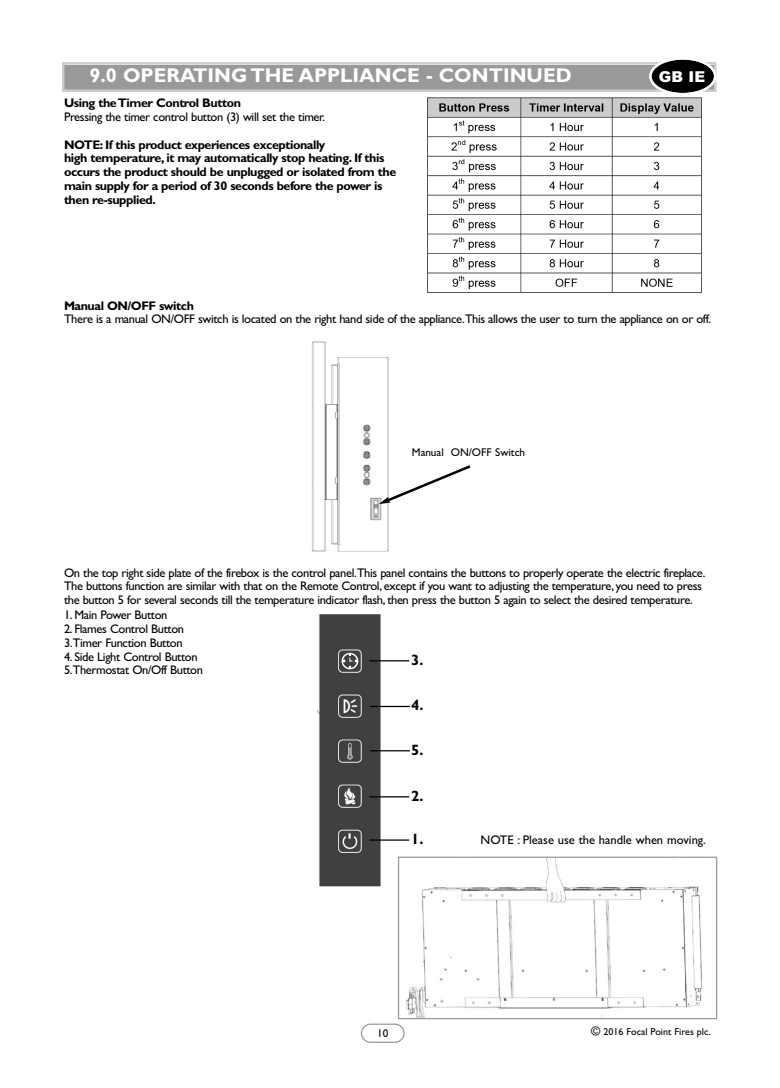
<style>
.page{position:relative;width:780px;height:1088px;background:#fff}
.page>*{position:absolute;margin:0;border:0;box-sizing:border-box;transform-origin:0 0}
.t1{font:700 20px "Gill Sans";color:#fff}
.t2{font:700 15px "Gill Sans";color:#000}
.t3{font:900 15px "Arial";color:#fff}
.t4{font:12.5px/13.8px "Gill Sans";letter-spacing:-.03em;color:#000}
.t5{font:700 12.5px/13.8px "Gill Sans";letter-spacing:-.035em;color:#000}
.t6{font:12.5px "Gill Sans";color:#000}
.t7{font:11.25px "Gill Sans";color:#000}
.t8{font:10px "Gill Sans";color:#000}
.s1{font-size:12.5px}
</style>
<div class="page">
<svg style="left:361px;top:1023px;width:43px;height:20px"></svg>
<div style="left:64px;top:65px;width:650px;height:24px;background:#999"></div>
<div style="left:62px;top:62px;width:654px;height:30px;border:2px solid #ccc"></div>
<svg style="left:649px;top:59px;width:67px;height:34px"></svg>
<img style="left:427px;top:98px;width:275px;height:195px">
<img style="left:317px;top:614px;width:79px;height:272px">
<hr style="left:370px;top:706px;width:40px;height:1px;background:#000">
<hr style="left:370px;top:750px;width:40px;height:1px;background:#000">
<hr style="left:369px;top:796px;width:40px;height:1px;background:#000">
<hr style="left:369px;top:839px;width:40px;height:2px;background:#000">
<hr style="left:369px;top:660px;width:40px;height:1px;background:#000">
<img style="left:312px;top:341px;width:77px;height:211px">
<div style="left:357px;top:421px;width:27px;height:101px;background:#fff"></div>
<img style="left:362px;top:424px;width:20px;height:97px">
<svg style="left:379px;top:463px;width:92px;height:41px"></svg>
<img style="left:406px;top:858px;width:297px;height:159px">
<div style="left:398px;top:856px;width:319px;height:163px;border:1px solid #999"></div>
<h1 class="t1" style="left:89px;top:64px;width:484px">9.0 OPERATING THE APPLIANCE - CONTINUED</h1>
<p class="t3" style="left:658px;top:68px;width:48px">GB IE</p>
<p class="t5" style="left:64px;top:96px;width:178px">Using theTimer Control Button</p>
<p class="t4" style="left:64px;top:110px;width:263px">Pressing the timer control button (3) will set the timer.</p>
<p class="t5" style="left:64px;top:137px;width:334px">NOTE: If this product experiences exceptionally<br>high temperature, it may automatically stop heating. If this occurs the product should be unplugged or isolated from the main supply for a period of 30 seconds before the power is then re-supplied.</p>
<p class="t5" style="left:64px;top:298px;width:131px">Manual ON/OFF switch</p>
<p class="t4" style="left:64px;top:312px;width:648px">There is a manual ON/OFF switch is located on the right hand side of the appliance.This allows the user to turn the appliance on or off.</p>
<p class="t7" style="left:412px;top:445px;width:115px">Manual ON/OFF Switch</p>
<p class="t4" style="left:64px;top:565px;width:643px">On the top right side plate of the firebox is the control panel.This panel contains the buttons to properly operate the electric fireplace.<br>The buttons function are similar with that on the Remote Control, except if you want to adjusting the temperature, you need to press the button 5 for several seconds till the temperature indicator flash, then press the button 5 again to select the desired temperature.</p>
<p class="t4" style="left:64px;top:608px;width:105px">1. Main Power Button</p>
<p class="t4" style="left:64px;top:622px;width:122px">2. Flames Control Button<br>3.Timer Function Button</p>
<p class="t4" style="left:64px;top:649px;width:140px">4. Side Light Control Button<br>5.Thermostat On/Off Button</p>
<p class="t2" style="left:411px;top:696px;width:14px">4.</p>
<p class="t2" style="left:411px;top:741px;width:14px">5.</p>
<p class="t2" style="left:411px;top:787px;width:14px">2.</p>
<p class="t2" style="left:411px;top:830px;width:14px">1.</p>
<p class="t2" style="left:411px;top:651px;width:14px">3.</p>
<p class="t6" style="left:480px;top:832px;width:227px">NOTE : Please use the handle when moving.</p>
<p class="t7" style="left:377px;top:1026px;width:13px">10</p>
<p class="t8" style="left:591px;top:1025px;width:121px"><span class="s1">©</span> 2016 Focal Point Fires plc.</p>
</div>
